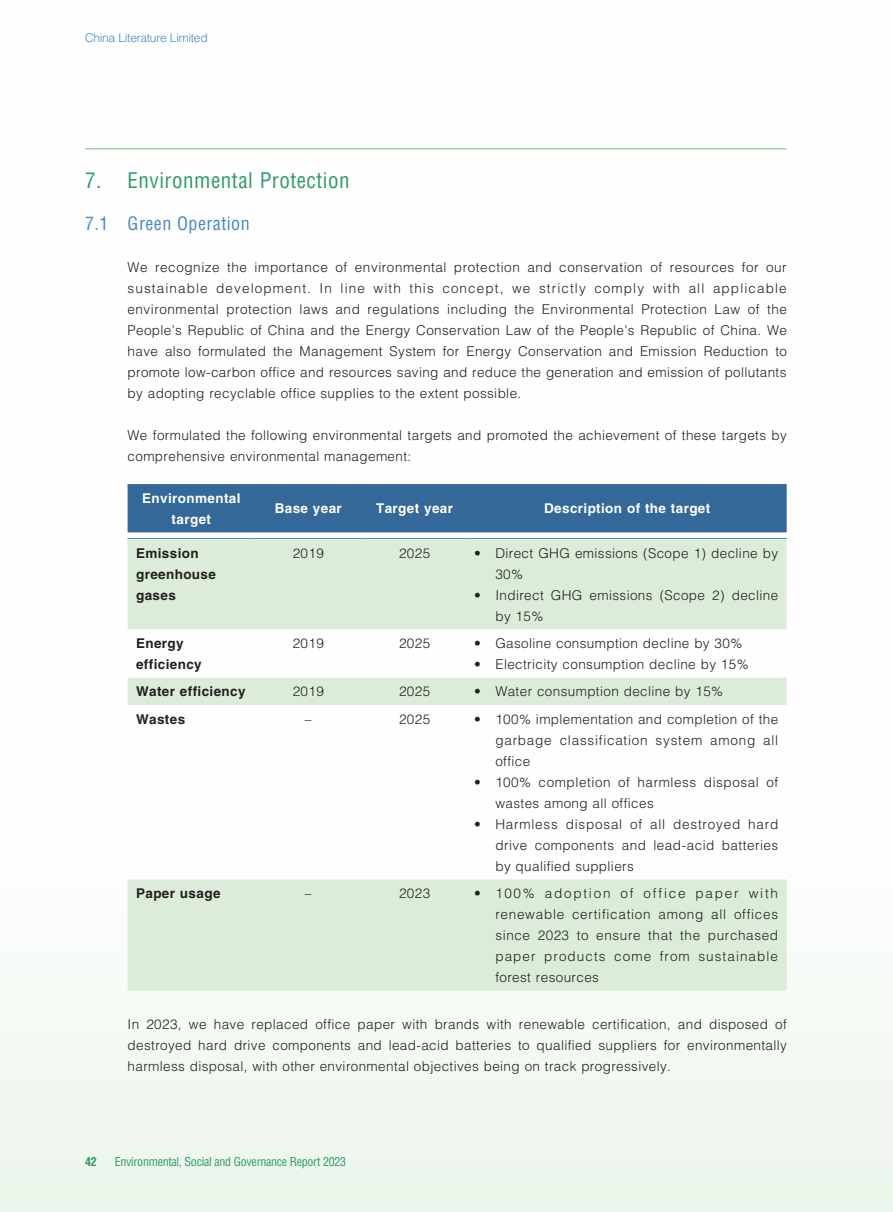
<style>
.page{position:relative;width:893px;height:1212px;background:#fff}
.page>*{position:absolute;margin:0;border:0;box-sizing:border-box;transform-origin:0 0}
.t1{font:condensed 21px "Helvetica LT Std";letter-spacing:.025em;color:#2d9b65}
.t2{font:condensed 18px "Helvetica LT Std";letter-spacing:.025em;color:#4489c8}
.t3{font:300 13.5px/21px "Helvetica LT Std";letter-spacing:.03em;color:#231f20;text-align:justify}
.t4{font:700 13.5px/21px "Helvetica LT Std";letter-spacing:.03em;color:#231f20}
.t5{font:700 13.5px/21px "Helvetica LT Std";letter-spacing:.03em;color:#fff;text-align:center}
.t6{font:condensed 12px "Helvetica LT Std";letter-spacing:-.025em;color:#2d9b65}
.t7{font:300 12px "Helvetica LT Std";letter-spacing:-.02em;color:#4489c8}
.t8{font:700 condensed 12px "Helvetica LT Std";color:#2d9b65}
</style>
<div class="page">
<div style="left:0;top:0;width:893px;height:1212px;background:linear-gradient(to bottom,#fff,#f4f9f4)"></div>
<hr style="left:85px;top:148px;width:702px;height:1px;background:#77c479">
<div style="left:128px;top:484px;width:659px;height:48px;background:#336899"></div>
<svg style="left:128px;top:539px;width:659px;height:452px;fill:#dbedd8"></svg>
<hr style="left:128px;top:538px;width:127px;height:1px;background:#4489c8">
<hr style="left:255px;top:538px;width:106px;height:1px;background:#4489c8">
<hr style="left:361px;top:538px;width:107px;height:1px;background:#4489c8">
<hr style="left:468px;top:538px;width:319px;height:1px;background:#4489c8">
<p class="t7" style="left:85px;top:30px;width:124px">China Literature Limited</p>
<h1 class="t1" style="left:85px;top:167px;width:266px">7. Environmental Protection</h1>
<h2 class="t2" style="left:85px;top:212px;width:166px">7.1 Green Operation</h2>
<p class="t3" style="left:128px;top:256px;width:661px">We recognize the importance of environmental protection and conservation of resources for our sustainable development. In line with this concept, we strictly comply with all applicable environmental protection laws and regulations including the Environmental Protection Law of the People’s Republic of China and the Energy Conservation Law of the People’s Republic of China. We have also formulated the Management System for Energy Conservation and Emission Reduction to promote low-carbon office and resources saving and reduce the generation and emission of pollutants by adopting recyclable office supplies to the extent possible.</p>
<p class="t3" style="left:128px;top:424px;width:661px">We formulated the following environmental targets and promoted the achievement of these targets by comprehensive environmental management:</p>
<p class="t5" style="left:142px;top:487px;width:100px">Environmental target</p>
<p class="t5" style="left:275px;top:498px;width:69px">Base year</p>
<p class="t5" style="left:376px;top:498px;width:78px">Target year</p>
<p class="t5" style="left:544px;top:498px;width:168px">Description of the target</p>
<p class="t4" style="left:136px;top:542px;width:81px">Emission greenhouse gases</p>
<p class="t3" style="left:293px;top:542px;width:33px">2019</p>
<p class="t3" style="left:399px;top:542px;width:33px">2025</p>
<p class="t3" style="left:495px;top:542px;width:284px;text-indent:-21px">• Direct GHG emissions (Scope 1) decline by<br>30%</p>
<p class="t3" style="left:495px;top:584px;width:284px;text-indent:-21px">• Indirect GHG emissions (Scope 2) decline by 15%</p>
<p class="t4" style="left:136px;top:632px;width:67px">Energy efficiency</p>
<p class="t3" style="left:293px;top:632px;width:33px">2019</p>
<p class="t3" style="left:399px;top:632px;width:33px">2025</p>
<p class="t3" style="left:474px;top:632px;width:270px">• Gasoline consumption decline by 30%</p>
<p class="t3" style="left:474px;top:653px;width:276px">• Electricity consumption decline by 15%</p>
<p class="t4" style="left:136px;top:681px;width:111px">Water efficiency</p>
<p class="t3" style="left:293px;top:681px;width:33px">2019</p>
<p class="t3" style="left:399px;top:681px;width:33px">2025</p>
<p class="t3" style="left:474px;top:681px;width:251px">• Water consumption decline by 15%</p>
<p class="t4" style="left:136px;top:708px;width:51px">Wastes</p>
<p class="t3" style="left:305px;top:708px;width:8px">–</p>
<p class="t3" style="left:399px;top:708px;width:33px">2025</p>
<p class="t3" style="left:495px;top:708px;width:284px;text-indent:-21px">• 100% implementation and completion of the garbage classification system among all office</p>
<p class="t3" style="left:495px;top:771px;width:284px;text-indent:-21px">• 100% completion of harmless disposal of wastes among all offices</p>
<p class="t3" style="left:495px;top:813px;width:284px;text-indent:-21px">• Harmless disposal of all destroyed hard drive components and lead-acid batteries by qualified suppliers</p>
<p class="t4" style="left:136px;top:883px;width:86px">Paper usage</p>
<p class="t3" style="left:305px;top:883px;width:8px">–</p>
<p class="t3" style="left:399px;top:883px;width:33px">2023</p>
<p class="t3" style="left:495px;top:883px;width:284px;text-indent:-21px">• 100% adoption of office paper with renewable certification among all offices since 2023 to ensure that the purchased paper products come from sustainable forest resources</p>
<p class="t3" style="left:128px;top:1013px;width:661px">In 2023, we have replaced office paper with brands with renewable certification, and disposed of destroyed hard drive components and lead-acid batteries to qualified suppliers for environmentally harmless disposal, with other environmental objectives being on track progressively.</p>
<p class="t8" style="left:85px;top:1154px;width:13px">42</p>
<p class="t6" style="left:115px;top:1154px;width:233px">Environmental, Social and Governance Report 2023</p>
</div>
